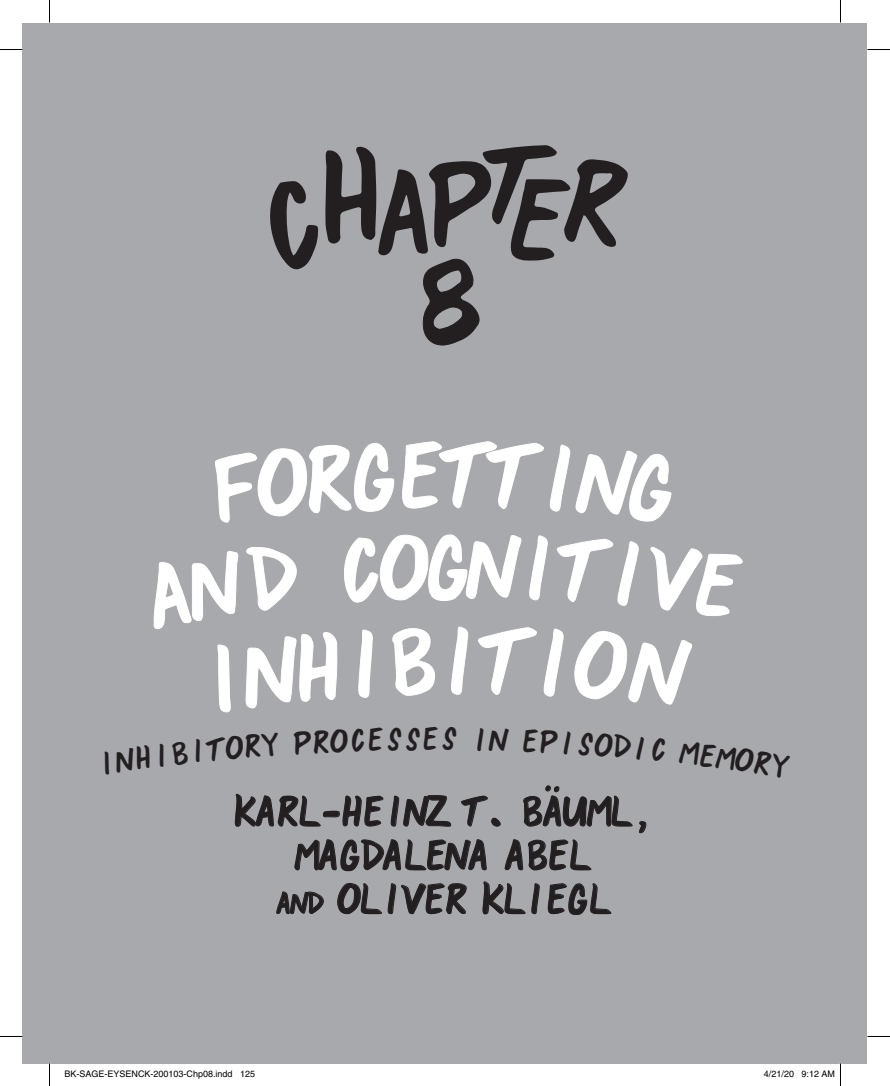
<style>
.page{position:relative;width:890px;height:1086px;background:#fff}
.page>*{position:absolute;margin:0;border:0;box-sizing:border-box;transform-origin:0 0}
.t1{font:96px "Lazy Hand";color:#fff}
.t2{font:94.5px "Lazy Hand";color:#fff}
.t3{font:42.9px/43.8px "Lazy Hand";letter-spacing:-.1em;color:#231f20;text-align:center}
.t4{font:33px "Lazy Hand";color:#231f20}
.t5{font:18.45px "Lazy Hand";color:#231f20}
.t6{font:9px "Helvetica";color:#000}
.s1{font-size:30.9px}
</style>
<div class="page">
<div style="left:22px;top:23px;width:845px;height:1040px;background:#a8a9ad"></div>
<svg style="left:0;top:49px;width:22px;height:1px"></svg>
<svg style="left:867px;top:49px;width:23px;height:1px"></svg>
<svg style="left:0;top:1036px;width:22px;height:1px"></svg>
<svg style="left:867px;top:1036px;width:23px;height:1px"></svg>
<svg style="left:49px;top:0;width:1px;height:23px"></svg>
<svg style="left:49px;top:1063px;width:1px;height:22px"></svg>
<svg style="left:840px;top:0;width:1px;height:23px"></svg>
<svg style="left:801px;top:1063px;width:40px;height:22px"></svg>
<svg style="left:422px;top:258px;width:58px;height:88px"></svg>
<svg style="left:153px;top:441px;width:590px;height:474px"></svg>
<p class="t2" style="left:439px;top:432px;width:58px">T</p>
<p class="t1" style="left:431px;top:617px;width:60px">I</p>
<p class="t4" style="left:403px;top:724px;width:58px">SES</p>
<p class="t5" style="left:561px;top:783px;width:13px;rotate:90deg">:</p>
<p class="t3" style="left:232px;top:792px;width:425px">KARL-HEINZ T. BAUML,<br>MAGDALENA ABEL<br><span class="s1">AND</span> OLIVER KLIEGL</p>
<p class="t6" style="left:64px;top:1068px;width:192px">BK-SAGE-EYSENCK-200103-Chp08.indd 125</p>
<p class="t6" style="left:764px;top:1068px;width:73px">4/21/20 9:12 AM</p>
</div>
